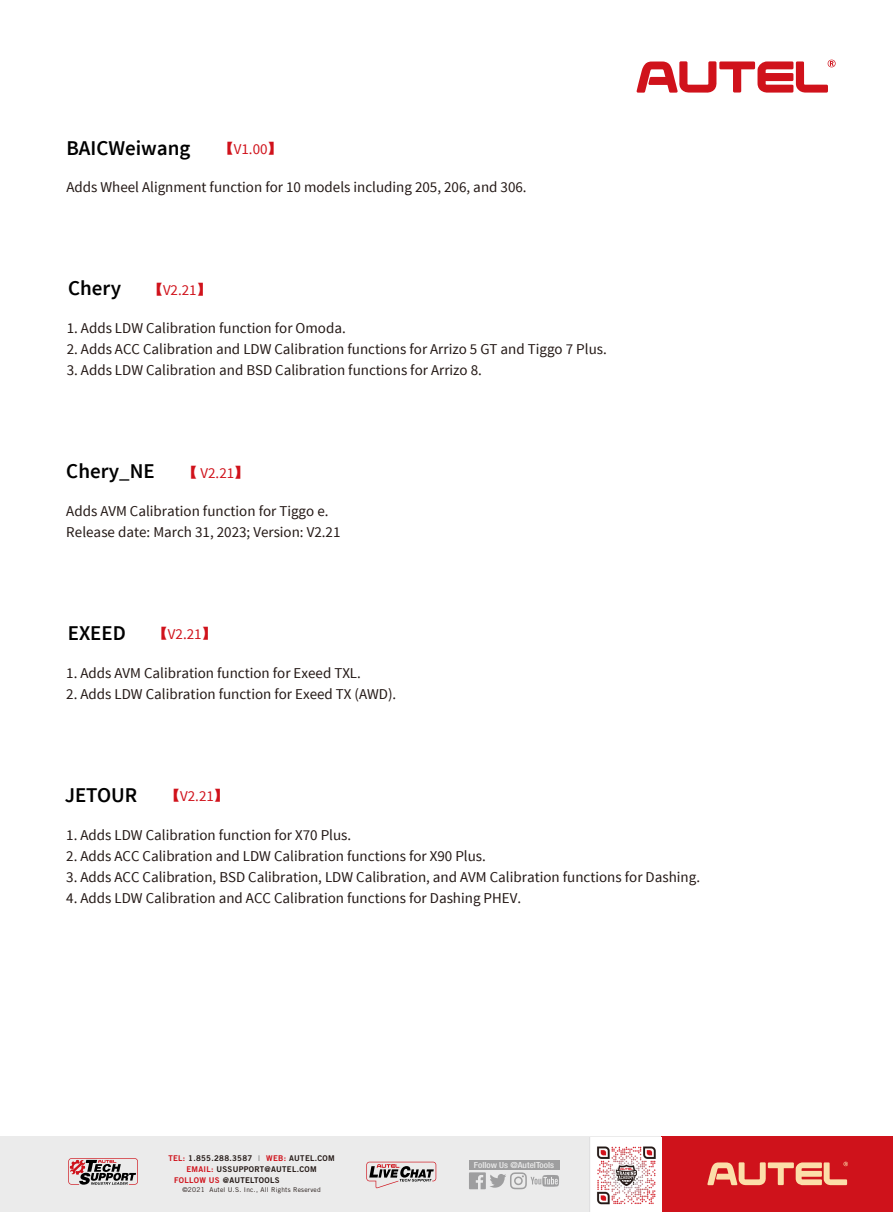
<style>
.page{position:relative;width:893px;height:1212px;background:#fff}
.page>*{position:absolute;margin:0;border:0;box-sizing:border-box;transform-origin:0 0}
.t1{font:600 21px "Source Sans Pro";color:#000}
.t2{font:15px/21px "Source Sans Pro";color:#231815}
.t3{font:15px "Source Sans Pro";color:#d0121b}
.t4{font:500 condensed 8.4px "Helvetica Neue LT Std";color:#ebebeb;scale:1.1 1}
.t5{font:7.95px "Trade Gothic LT Std Bd 2";letter-spacing:.035em;color:#231815}
.t6{font:6.6px "Trade Gothic LT Std";letter-spacing:.035em;color:#231815}
.s1{font-family:"Adobe Song Std";font-weight:300}
.s2{color:#cf121b}
.s3{font-family:"Trade Gothic LT Std";color:#717071}
</style>
<div class="page">
<div style="left:0;top:1137px;width:690px;height:75px;background:#ebebeb"></div>
<div style="left:662px;top:1137px;width:231px;height:75px;background:#cf121b"></div>
<svg style="left:707px;top:1162px;width:141px;height:23px"></svg>
<svg style="left:366px;top:1162px;width:70px;height:26px"></svg>
<svg style="left:68px;top:1158px;width:70px;height:27px"></svg>
<div style="left:469px;top:1160px;width:90px;height:9px;background:#9e9e9f"></div>
<svg style="left:469px;top:1172px;width:90px;height:17px"></svg>
<img style="left:589px;top:1137px;width:73px;height:75px">
<svg style="left:636px;top:60px;width:200px;height:33px"></svg>
<h1 class="t1" style="left:66px;top:134px;width:125px">BAICWeiwang</h1>
<p class="t3" style="left:219px;top:139px;width:65px"><span class="s1">【</span>V1.00<span class="s1">】</span></p>
<p class="t2" style="left:66px;top:177px;width:462px">Adds Wheel Alignment function for 10 models including 205, 206, and 306.</p>
<h1 class="t1" style="left:68px;top:275px;width:54px">Chery</h1>
<p class="t3" style="left:148px;top:280px;width:65px"><span class="s1">【</span>V2.21<span class="s1">】</span></p>
<p class="t2" style="left:67px;top:318px;width:281px">1. Adds LDW Calibration function for Omoda.</p>
<p class="t2" style="left:67px;top:339px;width:542px">2. Adds ACC Calibration and LDW Calibration functions for Arrizo 5 GT and Tiggo 7 Plus.</p>
<p class="t2" style="left:67px;top:360px;width:417px">3. Adds LDW Calibration and BSD Calibration functions for Arrizo 8.</p>
<h1 class="t1" style="left:66px;top:458px;width:90px">Chery_NE</h1>
<p class="t3" style="left:182px;top:463px;width:68px"><span class="s1">【</span> V2.21<span class="s1">】</span></p>
<p class="t2" style="left:66px;top:501px;width:276px">Adds AVM Calibration function for Tiggo e.<br>Release date: March 31, 2023; Version: V2.21</p>
<h1 class="t1" style="left:68px;top:620px;width:60px">EXEED</h1>
<p class="t3" style="left:153px;top:625px;width:65px"><span class="s1">【</span>V2.21<span class="s1">】</span></p>
<p class="t2" style="left:66px;top:662px;width:296px">1. Adds AVM Calibration function for Exeed TXL.</p>
<p class="t2" style="left:66px;top:683px;width:332px">2. Adds LDW Calibration function for Exeed TX (AWD).</p>
<h1 class="t1" style="left:65px;top:781px;width:74px">JETOUR</h1>
<p class="t3" style="left:165px;top:787px;width:65px"><span class="s1">【</span>V2.21<span class="s1">】</span></p>
<p class="t2" style="left:66px;top:824px;width:287px">1. Adds LDW Calibration function for X70 Plus.</p>
<p class="t2" style="left:66px;top:845px;width:421px">2. Adds ACC Calibration and LDW Calibration functions for X90 Plus.</p>
<p class="t2" style="left:66px;top:866px;width:635px">3. Adds ACC Calibration, BSD Calibration, LDW Calibration, and AVM Calibration functions for Dashing.</p>
<p class="t2" style="left:66px;top:887px;width:456px">4. Adds LDW Calibration and ACC Calibration functions for Dashing PHEV.</p>
<p class="t5" style="left:168px;top:1153px;width:168px"><span class="s2">TEL:</span> 1.855.288.3587 <span class="s3">I</span> <span class="s2">WEB:</span> AUTEL.COM</p>
<p class="t5" style="left:186px;top:1164px;width:132px"><span class="s2">EMAIL:</span> USSUPPORT@AUTEL.COM</p>
<p class="t5" style="left:174px;top:1175px;width:107px"><span class="s2">FOLLOW US</span> @AUTELTOOLS</p>
<p class="t6" style="left:182px;top:1186px;width:140px">©2021 Autel U.S. Inc., All Rights Reserved</p>
<p class="t4" style="left:474px;top:1160px;width:75px">Follow Us @AutelTools</p>
</div>
